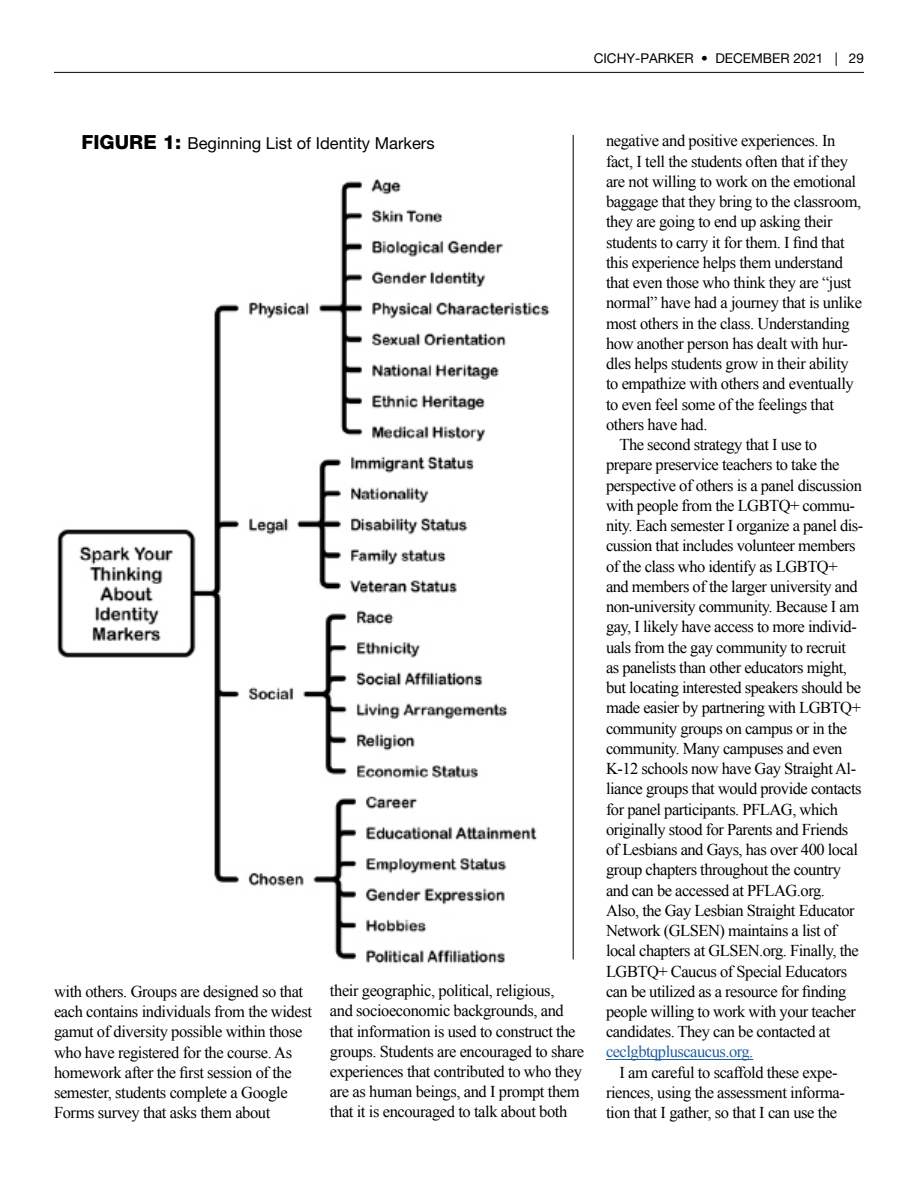
<style>
.page{position:relative;width:918px;height:1188px;background:#fff}
.page>*{position:absolute;margin:0;border:0;box-sizing:border-box;transform-origin:0 0}
.t1{font:16.5px/20.2px "Times New Roman";letter-spacing:-.025em;color:#000}
.t2{font:16.5px "Helvetica Neue LT Pro";color:#000}
.t3{font:16.5px "Times New Roman";letter-spacing:-.03em;color:#215e9e}
.t4{font:13.5px "Helvetica Neue LT Pro";color:#000}
.s1{font-weight:800;font-size:19.5px}
</style>
<div class="page">
<hr style="left:54px;top:72px;width:810px;height:1px;background:#000">
<hr style="left:606px;top:1059px;width:147px;height:1px;background:#215e9e">
<img style="left:57px;top:178px;width:493px;height:786px">
<hr style="left:573px;top:135px;width:1px;height:824px;background:#000">
<p class="t4" style="left:594px;top:51px;width:272px">CICHY-PARKER • DECEMBER 2021 | 29</p>
<p class="t2" style="left:82px;top:133px;width:355px"><span class="s1">FIGURE 1:</span> Beginning List of Identity Markers</p>
<p class="t1" style="left:54px;top:981px;width:260px">with others. Groups are designed so that each contains individuals from the widest gamut of diversity possible within those who have registered for the course. As homework after the first session of the semester, students complete a Google Forms survey that asks them about</p>
<p class="t1" style="left:330px;top:980px;width:256px">their geographic, political, religious,<br>and socioeconomic backgrounds, and that information is used to construct the groups. Students are encouraged to share experiences that contributed to who they are as human beings, and I prompt them that it is encouraged to talk about both</p>
<p class="t1" style="left:606px;top:131px;width:231px">negative and positive experiences. In</p>
<p class="t1" style="left:606px;top:151px;width:244px">fact, I tell the students often that if they</p>
<p class="t1" style="left:606px;top:171px;width:252px">are not willing to work on the emotional</p>
<p class="t1" style="left:606px;top:191px;width:257px">baggage that they bring to the classroom,</p>
<p class="t1" style="left:606px;top:212px;width:228px">they are going to end up asking their</p>
<p class="t1" style="left:606px;top:232px;width:240px">students to carry it for them. I find that</p>
<p class="t1" style="left:606px;top:252px;width:239px">this experience helps them understand</p>
<p class="t1" style="left:606px;top:272px;width:247px">that even those who think they are “just</p>
<p class="t1" style="left:606px;top:293px;width:258px">normal” have had a journey that is unlike</p>
<p class="t1" style="left:606px;top:313px;width:245px">most others in the class. Understanding</p>
<p class="t1" style="left:606px;top:333px;width:243px">how another person has dealt with hur-</p>
<p class="t1" style="left:606px;top:353px;width:244px">dles helps students grow in their ability</p>
<p class="t1" style="left:606px;top:373px;width:249px">to empathize with others and eventually</p>
<p class="t1" style="left:606px;top:394px;width:230px">to even feel some of the feelings that</p>
<p class="t1" style="left:606px;top:414px;width:103px">others have had.</p>
<p class="t1" style="left:619px;top:434px;width:199px">The second strategy that I use to</p>
<p class="t1" style="left:606px;top:454px;width:235px">prepare preservice teachers to take the</p>
<p class="t1" style="left:606px;top:475px;width:257px">perspective of others is a panel discussion</p>
<p class="t1" style="left:606px;top:495px;width:251px">with people from the LGBTQ+ commu-</p>
<p class="t1" style="left:606px;top:515px;width:259px">nity. Each semester I organize a panel dis-</p>
<p class="t1" style="left:606px;top:535px;width:251px">cussion that includes volunteer members</p>
<p class="t1" style="left:606px;top:556px;width:233px">of the class who identify as LGBTQ+</p>
<p class="t1" style="left:606px;top:576px;width:253px">and members of the larger university and</p>
<p class="t1" style="left:606px;top:596px;width:255px">non-university community. Because I am</p>
<p class="t1" style="left:606px;top:616px;width:252px">gay, I likely have access to more individ-</p>
<p class="t1" style="left:606px;top:637px;width:242px">uals from the gay community to recruit</p>
<p class="t1" style="left:606px;top:657px;width:242px">as panelists than other educators might,</p>
<p class="t1" style="left:606px;top:677px;width:257px">but locating interested speakers should be</p>
<p class="t1" style="left:606px;top:697px;width:256px">made easier by partnering with LGBTQ+</p>
<p class="t1" style="left:606px;top:718px;width:243px">community groups on campus or in the</p>
<p class="t1" style="left:606px;top:738px;width:238px">community. Many campuses and even</p>
<p class="t1" style="left:606px;top:758px;width:252px">K-12 schools now have Gay Straight Al-</p>
<p class="t1" style="left:606px;top:778px;width:257px">liance groups that would provide contacts</p>
<p class="t1" style="left:606px;top:799px;width:233px">for panel participants. PFLAG, which</p>
<p class="t1" style="left:606px;top:819px;width:244px">originally stood for Parents and Friends</p>
<p class="t1" style="left:606px;top:839px;width:253px">of Lesbians and Gays, has over 400 local</p>
<p class="t1" style="left:606px;top:859px;width:237px">group chapters throughout the country</p>
<p class="t1" style="left:606px;top:880px;width:220px">and can be accessed at PFLAG.org.</p>
<p class="t1" style="left:606px;top:900px;width:250px">Also, the Gay Lesbian Straight Educator</p>
<p class="t1" style="left:606px;top:920px;width:233px">Network (GLSEN) maintains a list of</p>
<p class="t1" style="left:606px;top:940px;width:254px">local chapters at GLSEN.org. Finally, the</p>
<p class="t1" style="left:606px;top:961px;width:243px">LGBTQ+ Caucus of Special Educators</p>
<p class="t1" style="left:606px;top:981px;width:242px">can be utilized as a resource for finding</p>
<p class="t1" style="left:606px;top:1001px;width:252px">people willing to work with your teacher</p>
<p class="t1" style="left:606px;top:1021px;width:226px">candidates. They can be contacted at</p>
<p class="t3" style="left:606px;top:1041px;width:149px">ceclgbtqpluscaucus.org.</p>
<p class="t1" style="left:606px;top:1062px;width:241px;text-align:center">I am careful to scaffold these expe&shy;riences, using the assessment informa&shy;tion that I gather, so that I can use the</p>
</div>
